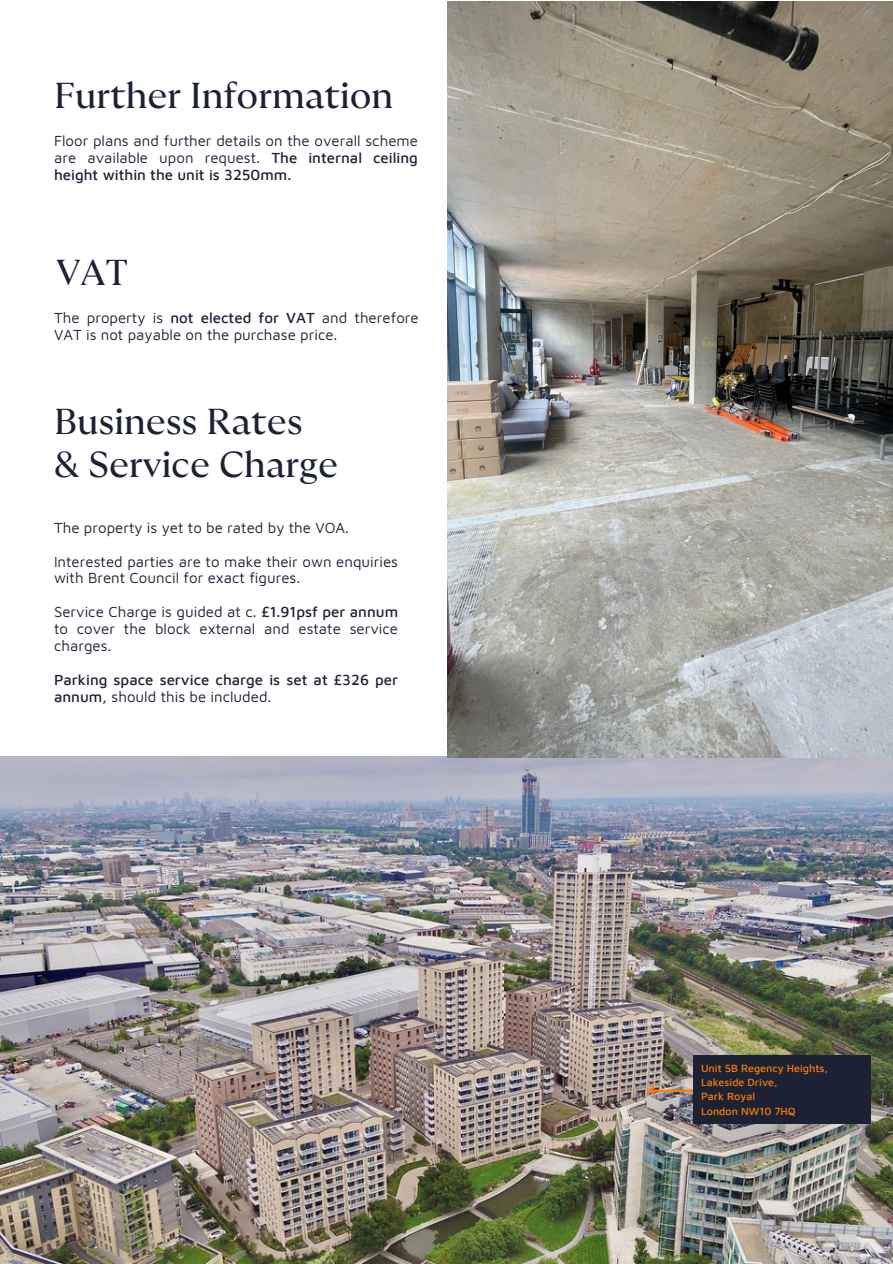
<style>
.page{position:relative;width:893px;height:1264px;background:#fff}
.page>*{position:absolute;margin:0;border:0;box-sizing:border-box;transform-origin:0 0}
.t1{font:36px/42.8px "GT Ultra Fine";color:#1c2234}
.t2{font:15px/16.8px "Maven Pro";color:#1c2234}
.t3{font:500 15px/16.8px "Maven Pro";color:#1c2234}
.t4{font:500 10.65px/14.2px "Maven Pro";color:#fd7c05}
.s1{font-weight:500}
.s2{font-weight:400}
</style>
<div class="page">
<img style="left:0;top:756px;width:892px;height:507px">
<img style="left:448px;top:1px;width:444px;height:757px">
<hr style="left:649px;top:1089px;width:186px;height:2px;background:#fd7c05">
<svg style="left:645px;top:1084px;width:12px;height:13px"></svg>
<div style="left:693px;top:1055px;width:178px;height:68px;background:#1c2234"></div>
<h3 class="t1" style="left:54px;top:75px;width:341px">Further Information</h3>
<h3 class="t2" style="left:54px;top:132px;width:365px;text-align:justify">Floor plans and further details on the overall scheme are available upon request. <span class="s1">The internal ceiling height within the unit is 3250mm.</span></h3>
<h3 class="t1" style="left:56px;top:253px;width:73px">VAT</h3>
<p class="t2" style="left:54px;top:309px;width:366px">The property is <span class="s1">not elected for VAT</span> and therefore<br>VAT is not payable on the purchase price.</p>
<h3 class="t1" style="left:54px;top:401px;width:285px">Business Rates<br>&amp; Service Charge</h3>
<h3 class="t2" style="left:54px;top:518px;width:296px">The property is yet to be rated by the VOA.</h3>
<h1 class="t2" style="left:54px;top:552px;width:345px">Interested parties are to make their own enquiries with Brent Council for exact figures.</h1>
<h3 class="t2" style="left:54px;top:603px;width:345px;text-align:justify">Service Charge is guided at c. <span class="s1">£1.91psf per annum </span>to cover the block external and estate service charges.</h3>
<h2 class="t3" style="left:54px;top:670px;width:345px">Parking space service charge is set at £326 per annum, <span class="s2">should this be included.</span></h2>
<p class="t4" style="left:701px;top:1060px;width:128px">Unit 5B Regency Heights,<br>Lakeside Drive,</p>
<p class="t4" style="left:701px;top:1089px;width:55px">Park Royal</p>
<p class="t4" style="left:701px;top:1103px;width:96px">London NW10 7HQ</p>
</div>
